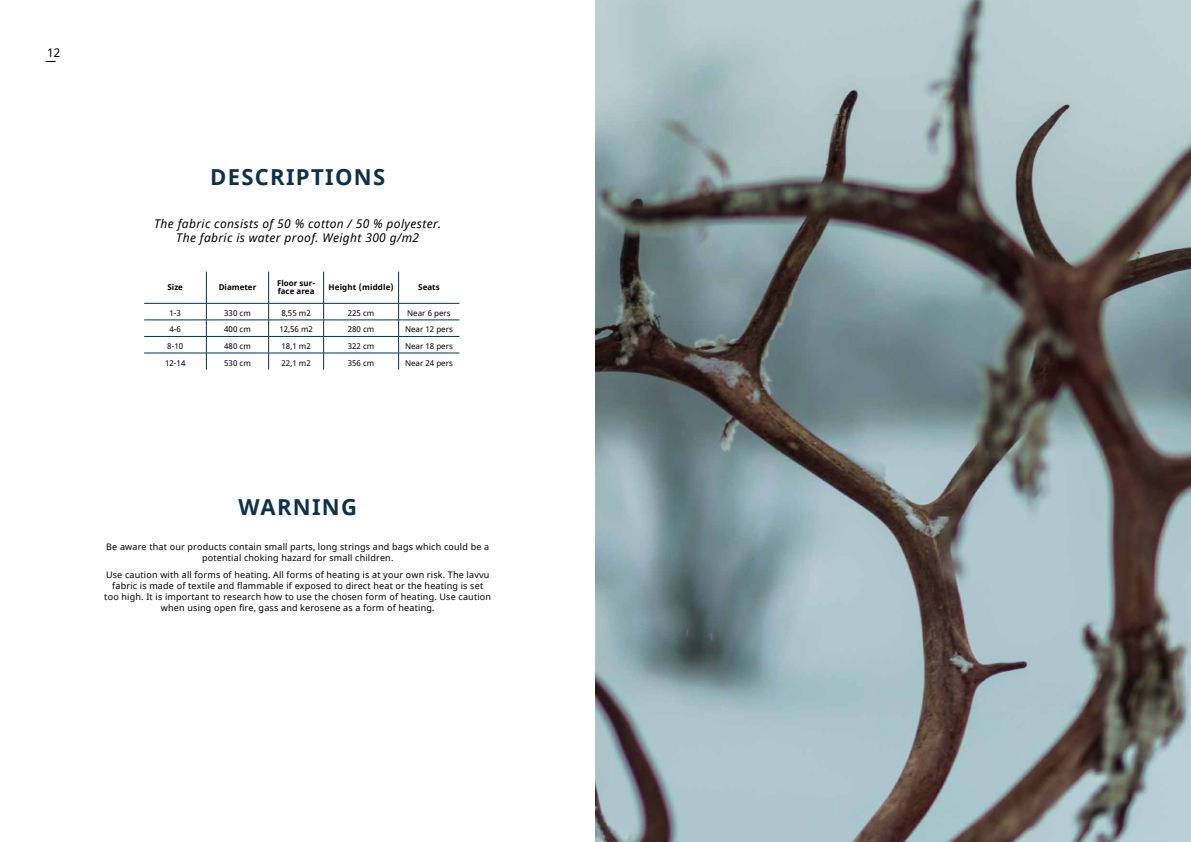
<style>
.page{position:relative;width:1191px;height:842px;background:#fff}
.page>*{position:absolute;margin:0;border:0;box-sizing:border-box;transform-origin:0 0}
.t1{font:700 22px "Noto Sans";letter-spacing:.06em;color:#0e314b}
.t2{font:italic 12px/14.4px "Noto Sans";letter-spacing:.03em;color:#000;text-align:center}
.t3{font:12px "Noto Sans";color:#000}
.t4{font:9px/11px "Noto Sans";letter-spacing:.02em;color:#000;text-align:center}
.t5{font:8px "Noto Sans";color:#000}
.t6{font:700 8px/7.6px "Noto Sans";color:#000}
.t7{font:700 8px "Noto Sans";letter-spacing:.02em;color:#000}
</style>
<div class="page">
<img style="left:595px;top:0;width:596px;height:842px">
<hr style="left:206px;top:272px;width:1px;height:31px;background:#00354e">
<hr style="left:268px;top:272px;width:1px;height:31px;background:#00354e">
<hr style="left:323px;top:272px;width:1px;height:31px;background:#00354e">
<hr style="left:398px;top:272px;width:1px;height:31px;background:#00354e">
<hr style="left:144px;top:303px;width:62px;height:1px;background:#00354e">
<hr style="left:206px;top:303px;width:63px;height:1px;background:#00354e">
<hr style="left:269px;top:303px;width:55px;height:1px;background:#00354e">
<hr style="left:324px;top:303px;width:74px;height:1px;background:#00354e">
<hr style="left:398px;top:303px;width:61px;height:1px;background:#00354e">
<hr style="left:144px;top:320px;width:62px;height:1px;background:#00354e">
<hr style="left:206px;top:320px;width:63px;height:1px;background:#00354e">
<hr style="left:269px;top:320px;width:55px;height:1px;background:#00354e">
<hr style="left:324px;top:320px;width:74px;height:1px;background:#00354e">
<hr style="left:398px;top:320px;width:61px;height:1px;background:#00354e">
<hr style="left:144px;top:336px;width:62px;height:1px;background:#00354e">
<hr style="left:206px;top:336px;width:63px;height:1px;background:#00354e">
<hr style="left:269px;top:336px;width:55px;height:1px;background:#00354e">
<hr style="left:324px;top:336px;width:74px;height:1px;background:#00354e">
<hr style="left:398px;top:336px;width:61px;height:1px;background:#00354e">
<svg style="left:206px;top:304px;width:1px;height:66px"></svg>
<svg style="left:268px;top:304px;width:1px;height:66px"></svg>
<svg style="left:323px;top:304px;width:1px;height:66px"></svg>
<svg style="left:398px;top:304px;width:1px;height:66px"></svg>
<hr style="left:144px;top:353px;width:62px;height:1px;background:#00354e">
<hr style="left:206px;top:353px;width:63px;height:1px;background:#00354e">
<hr style="left:269px;top:353px;width:55px;height:1px;background:#00354e">
<hr style="left:324px;top:353px;width:74px;height:1px;background:#00354e">
<hr style="left:398px;top:353px;width:61px;height:1px;background:#00354e">
<h2 class="t3" style="left:47px;top:44px;width:15px">12</h2>
<h1 class="t1" style="left:210px;top:162px;width:176px">DESCRIPTIONS</h1>
<h2 class="t2" style="left:154px;top:216px;width:288px">The fabric consists of 50 % cotton / 50 % polyester.<br>The fabric is water proof. Weight 300 g/m2</h2>
<p class="t6" style="left:167px;top:283px;width:17px">Size</p>
<p class="t6" style="left:219px;top:283px;width:39px">Diameter</p>
<p class="t6" style="left:277px;top:279px;width:40px">Floor sur&shy;face area</p>
<p class="t7" style="left:328px;top:281px;width:67px">Height (middle)</p>
<p class="t6" style="left:418px;top:283px;width:23px">Seats</p>
<p class="t5" style="left:169px;top:307px;width:13px">1-3</p>
<p class="t5" style="left:224px;top:307px;width:28px">330 cm</p>
<p class="t5" style="left:281px;top:307px;width:31px">8,55 m2</p>
<p class="t5" style="left:348px;top:307px;width:28px">225 cm</p>
<p class="t5" style="left:407px;top:307px;width:45px">Near 6 pers</p>
<p class="t5" style="left:169px;top:324px;width:13px">4-6</p>
<p class="t5" style="left:224px;top:324px;width:28px">400 cm</p>
<p class="t5" style="left:279px;top:324px;width:35px">12,56 m2</p>
<p class="t5" style="left:348px;top:324px;width:28px">280 cm</p>
<p class="t5" style="left:405px;top:324px;width:49px">Near 12 pers</p>
<p class="t5" style="left:167px;top:341px;width:17px">8-10</p>
<p class="t5" style="left:224px;top:341px;width:28px">480 cm</p>
<p class="t5" style="left:281px;top:341px;width:31px">18,1 m2</p>
<p class="t5" style="left:348px;top:341px;width:28px">322 cm</p>
<p class="t5" style="left:405px;top:341px;width:49px">Near 18 pers</p>
<p class="t5" style="left:165px;top:357px;width:22px">12-14</p>
<p class="t5" style="left:224px;top:357px;width:28px">530 cm</p>
<p class="t5" style="left:281px;top:357px;width:31px">22,1 m2</p>
<p class="t5" style="left:348px;top:357px;width:28px">356 cm</p>
<p class="t5" style="left:405px;top:357px;width:49px">Near 24 pers</p>
<h1 class="t1" style="left:238px;top:492px;width:120px">WARNING</h1>
<p class="t4" style="left:106px;top:541px;width:384px">Be aware that our products contain small parts, long strings and bags which could be a potential choking hazard for small children.</p>
<p class="t4" style="left:104px;top:569px;width:388px">Use caution with all forms of heating. All forms of heating is at your own risk. The lavvu fabric is made of textile and flammable if exposed to direct heat or the heating is set too high. It is important to research how to use the chosen form of heating. Use caution when using open fire, gass and kerosene as a form of heating.</p>
</div>
